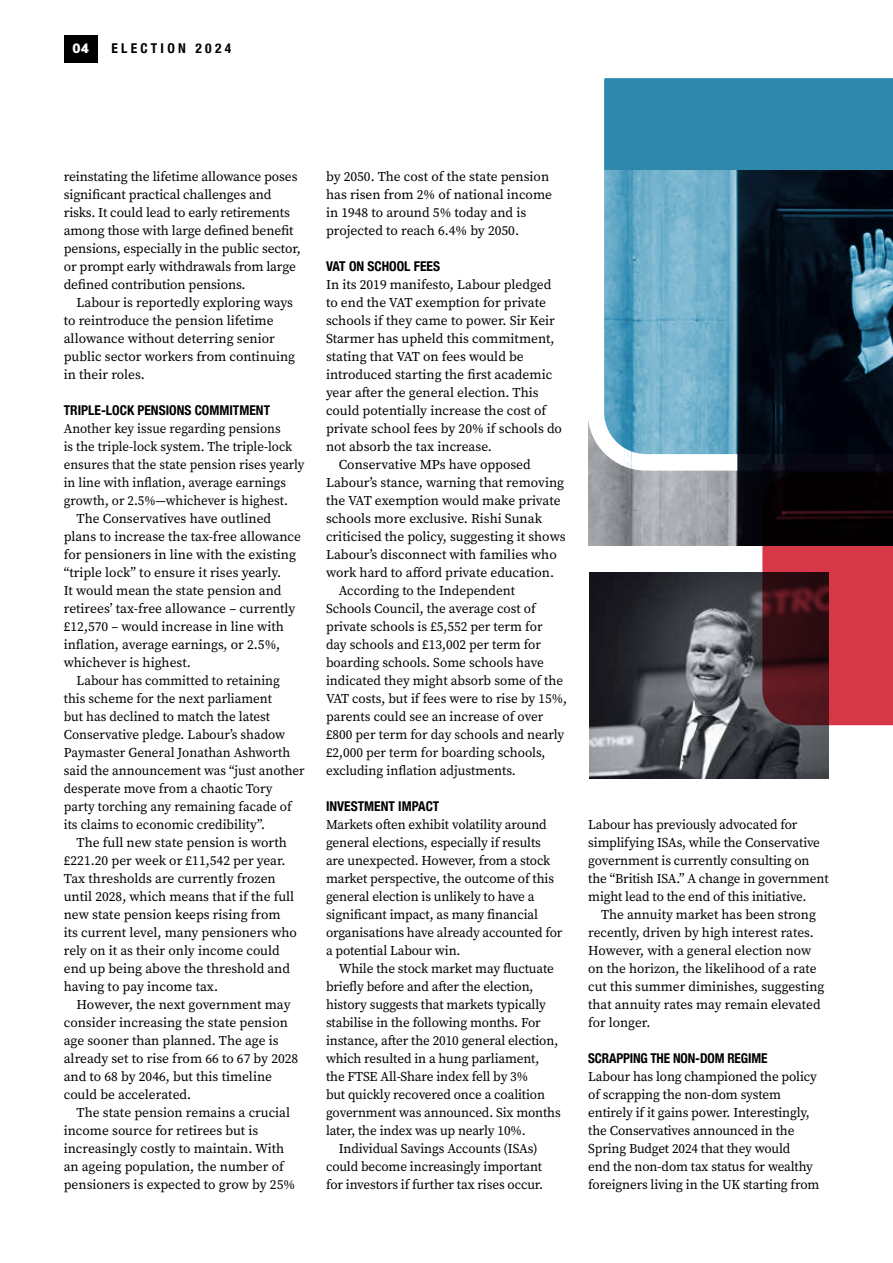
<style>
.page{position:relative;width:893px;height:1263px;background:#fff}
.page>*{position:absolute;margin:0;border:0;box-sizing:border-box;transform-origin:0 0}
.t1{font:13.5px/18px "Source Serif Pro";color:#000}
.t2{font:13.5px "Source Serif Pro";color:#000;scale:.96 1}
.t3{font:700 condensed 13.5px "Helvetica Neue";color:#000}
.t4{font:700 condensed 13.5px "Helvetica Neue";letter-spacing:.24em;color:#000}
.t5{font:900 13.5px "Nunito Sans";color:#fff}
</style>
<div class="page">
<div style="left:64px;top:35px;width:34px;height:27px;background:#000"></div>
<img style="left:589px;top:472px;width:161px;height:74px">
<img style="left:590px;top:573px;width:238px;height:206px">
<svg style="left:588px;top:78px;width:305px;height:394px;background:#447288"></svg>
<svg style="left:750px;top:460px;width:143px;height:278px;background:#67252e"></svg>
<p class="t5" style="left:73px;top:39px;width:18px">04</p>
<p class="t4" style="left:111px;top:40px;width:121px">ELECTION 2024</p>
<p class="t1" style="left:64px;top:168px;width:239px">reinstating the lifetime allowance poses significant practical challenges and risks. It could lead to early retirements among those with large defined benefit pensions, especially in the public sector, or prompt early withdrawals from large defined contribution pensions.</p>
<p class="t1" style="left:64px;top:294px;width:233px;text-indent:13px">Labour is reportedly exploring ways to reintroduce the pension lifetime allowance without deterring senior public sector workers from continuing in their roles.</p>
<p class="t3" style="left:64px;top:402px;width:208px">TRIPLE-LOCK PENSIONS COMMITMENT</p>
<p class="t2" style="left:64px;top:420px;width:227px">Another key issue regarding pensions</p>
<p class="t2" style="left:64px;top:438px;width:240px">is the triple-lock system. The triple-lock</p>
<p class="t2" style="left:64px;top:456px;width:252px">ensures that the state pension rises yearly</p>
<p class="t2" style="left:64px;top:474px;width:233px">in line with inflation, average earnings</p>
<p class="t2" style="left:64px;top:492px;width:235px">growth, or 2.5%—whichever is highest.</p>
<p class="t1" style="left:77px;top:510px;width:196px">The Conservatives have outlined</p>
<p class="t1" style="left:64px;top:528px;width:239px">plans to increase the tax-free allowance</p>
<p class="t1" style="left:64px;top:546px;width:234px">for pensioners in line with the existing</p>
<p class="t1" style="left:64px;top:564px;width:219px">“triple lock” to ensure it rises yearly.</p>
<p class="t1" style="left:64px;top:582px;width:219px">It would mean the state pension and</p>
<p class="t1" style="left:64px;top:600px;width:233px">retirees’ tax-free allowance – currently</p>
<p class="t1" style="left:64px;top:618px;width:222px">£12,570 – would increase in line with</p>
<p class="t1" style="left:64px;top:636px;width:218px">inflation, average earnings, or 2.5%,</p>
<p class="t1" style="left:64px;top:654px;width:129px">whichever is highest.</p>
<p class="t1" style="left:77px;top:672px;width:205px">Labour has committed to retaining</p>
<p class="t1" style="left:64px;top:690px;width:210px">this scheme for the next parliament</p>
<p class="t1" style="left:64px;top:708px;width:208px">but has declined to match the latest</p>
<p class="t1" style="left:64px;top:726px;width:223px">Conservative pledge. Labour’s shadow</p>
<p class="t1" style="left:64px;top:744px;width:228px">Paymaster General Jonathan Ashworth</p>
<p class="t1" style="left:64px;top:762px;width:242px">said the announcement was “just another</p>
<p class="t1" style="left:64px;top:780px;width:210px">desperate move from a chaotic Tory</p>
<p class="t1" style="left:64px;top:798px;width:229px">party torching any remaining facade of</p>
<p class="t1" style="left:64px;top:816px;width:203px">its claims to economic credibility”.</p>
<p class="t1" style="left:77px;top:834px;width:212px">The full new state pension is worth</p>
<p class="t1" style="left:64px;top:852px;width:223px">£221.20 per week or £11,542 per year.</p>
<p class="t1" style="left:64px;top:870px;width:213px">Tax thresholds are currently frozen</p>
<p class="t1" style="left:64px;top:888px;width:232px">until 2028, which means that if the full</p>
<p class="t1" style="left:64px;top:906px;width:218px">new state pension keeps rising from</p>
<p class="t1" style="left:64px;top:924px;width:235px">its current level, many pensioners who</p>
<p class="t1" style="left:64px;top:942px;width:218px">rely on it as their only income could</p>
<p class="t1" style="left:64px;top:960px;width:228px">end up being above the threshold and</p>
<p class="t1" style="left:64px;top:978px;width:156px">having to pay income tax.</p>
<p class="t1" style="left:77px;top:996px;width:216px">However, the next government may</p>
<p class="t1" style="left:64px;top:1014px;width:226px">consider increasing the state pension</p>
<p class="t1" style="left:64px;top:1032px;width:216px">age sooner than planned. The age is</p>
<p class="t1" style="left:64px;top:1050px;width:236px">already set to rise from 66 to 67 by 2028</p>
<p class="t1" style="left:64px;top:1068px;width:210px">and to 68 by 2046, but this timeline</p>
<p class="t1" style="left:64px;top:1086px;width:129px">could be accelerated.</p>
<p class="t1" style="left:77px;top:1104px;width:215px">The state pension remains a crucial</p>
<p class="t1" style="left:64px;top:1122px;width:196px">income source for retirees but is</p>
<p class="t1" style="left:64px;top:1140px;width:222px">increasingly costly to maintain. With</p>
<p class="t1" style="left:64px;top:1158px;width:222px">an ageing population, the number of</p>
<p class="t1" style="left:64px;top:1176px;width:233px">pensioners is expected to grow by 25%</p>
<p class="t1" style="left:326px;top:168px;width:228px">by 2050. The cost of the state pension has risen from 2% of national income in 1948 to around 5% today and is projected to reach 6.4% by 2050.</p>
<p class="t3" style="left:326px;top:258px;width:115px">VAT ON SCHOOL FEES</p>
<p class="t1" style="left:326px;top:276px;width:227px">In its 2019 manifesto, Labour pledged</p>
<p class="t1" style="left:326px;top:294px;width:222px">to end the VAT exemption for private</p>
<p class="t1" style="left:326px;top:312px;width:230px">schools if they came to power. Sir Keir</p>
<p class="t1" style="left:326px;top:330px;width:230px">Starmer has upheld this commitment,</p>
<p class="t1" style="left:326px;top:348px;width:199px">stating that VAT on fees would be</p>
<p class="t1" style="left:326px;top:366px;width:228px">introduced starting the first academic</p>
<p class="t1" style="left:326px;top:384px;width:214px">year after the general election. This</p>
<p class="t1" style="left:326px;top:402px;width:222px">could potentially increase the cost of</p>
<p class="t1" style="left:326px;top:420px;width:238px">private school fees by 20% if schools do</p>
<p class="t1" style="left:326px;top:438px;width:167px">not absorb the tax increase.</p>
<p class="t1" style="left:339px;top:456px;width:194px">Conservative MPs have opposed</p>
<p class="t1" style="left:326px;top:474px;width:240px">Labour’s stance, warning that removing</p>
<p class="t1" style="left:326px;top:492px;width:236px">the VAT exemption would make private</p>
<p class="t1" style="left:326px;top:510px;width:218px">schools more exclusive. Rishi Sunak</p>
<p class="t1" style="left:326px;top:528px;width:241px">criticised the policy, suggesting it shows</p>
<p class="t1" style="left:326px;top:546px;width:232px">Labour’s disconnect with families who</p>
<p class="t1" style="left:326px;top:564px;width:230px">work hard to afford private education.</p>
<p class="t1" style="left:339px;top:582px;width:178px">According to the Independent</p>
<p class="t1" style="left:326px;top:600px;width:211px">Schools Council, the average cost of</p>
<p class="t1" style="left:326px;top:618px;width:218px">private schools is £5,552 per term for</p>
<p class="t1" style="left:326px;top:636px;width:217px">day schools and £13,002 per term for</p>
<p class="t1" style="left:326px;top:654px;width:219px">boarding schools. Some schools have</p>
<p class="t1" style="left:326px;top:672px;width:239px">indicated they might absorb some of the</p>
<p class="t1" style="left:326px;top:690px;width:242px">VAT costs, but if fees were to rise by 15%,</p>
<p class="t1" style="left:326px;top:708px;width:219px">parents could see an increase of over</p>
<p class="t1" style="left:326px;top:726px;width:240px">£800 per term for day schools and nearly</p>
<p class="t1" style="left:326px;top:744px;width:221px">£2,000 per term for boarding schools,</p>
<p class="t1" style="left:326px;top:762px;width:191px">excluding inflation adjustments.</p>
<p class="t3" style="left:326px;top:798px;width:115px">INVESTMENT IMPACT</p>
<p class="t1" style="left:326px;top:816px;width:238px">Markets often exhibit volatility around general elections, especially if results are unexpected. However, from a stock market perspective, the outcome of this general election is unlikely to have a significant impact, as many financial organisations have already accounted for a potential Labour win.</p>
<p class="t1" style="left:339px;top:960px;width:217px">While the stock market may fluctuate</p>
<p class="t1" style="left:326px;top:978px;width:209px">briefly before and after the election,</p>
<p class="t1" style="left:326px;top:996px;width:221px">history suggests that markets typically</p>
<p class="t1" style="left:326px;top:1014px;width:216px">stabilise in the following months. For</p>
<p class="t1" style="left:326px;top:1032px;width:234px">instance, after the 2010 general election,</p>
<p class="t1" style="left:326px;top:1050px;width:215px">which resulted in a hung parliament,</p>
<p class="t1" style="left:326px;top:1068px;width:204px">the FTSE All-Share index fell by 3%</p>
<p class="t1" style="left:326px;top:1086px;width:221px">but quickly recovered once a coalition</p>
<p class="t1" style="left:326px;top:1104px;width:236px">government was announced. Six months</p>
<p class="t1" style="left:326px;top:1122px;width:201px">later, the index was up nearly 10%.</p>
<p class="t1" style="left:339px;top:1140px;width:200px">Individual Savings Accounts (ISAs)</p>
<p class="t1" style="left:326px;top:1158px;width:218px">could become increasingly important</p>
<p class="t1" style="left:326px;top:1176px;width:219px">for investors if further tax rises occur.</p>
<p class="t1" style="left:588px;top:816px;width:242px">Labour has previously advocated for simplifying ISAs, while the Conservative government is currently consulting on the “British ISA.” A change in government might lead to the end of this initiative.</p>
<p class="t1" style="left:588px;top:906px;width:238px;text-indent:13px">The annuity market has been strong recently, driven by high interest rates.<br>However, with a general election now on the horizon, the likelihood of a rate cut this summer diminishes, suggesting that annuity rates may remain elevated for longer.</p>
<p class="t3" style="left:588px;top:1050px;width:181px">SCRAPPING THE NON-DOM REGIME</p>
<p class="t1" style="left:588px;top:1068px;width:233px">Labour has long championed the policy of scrapping the non-dom system entirely if it gains power. Interestingly, the Conservatives announced in the Spring Budget 2024 that they would<br>end the non-dom tax status for wealthy foreigners living in the UK starting from</p>
</div>
